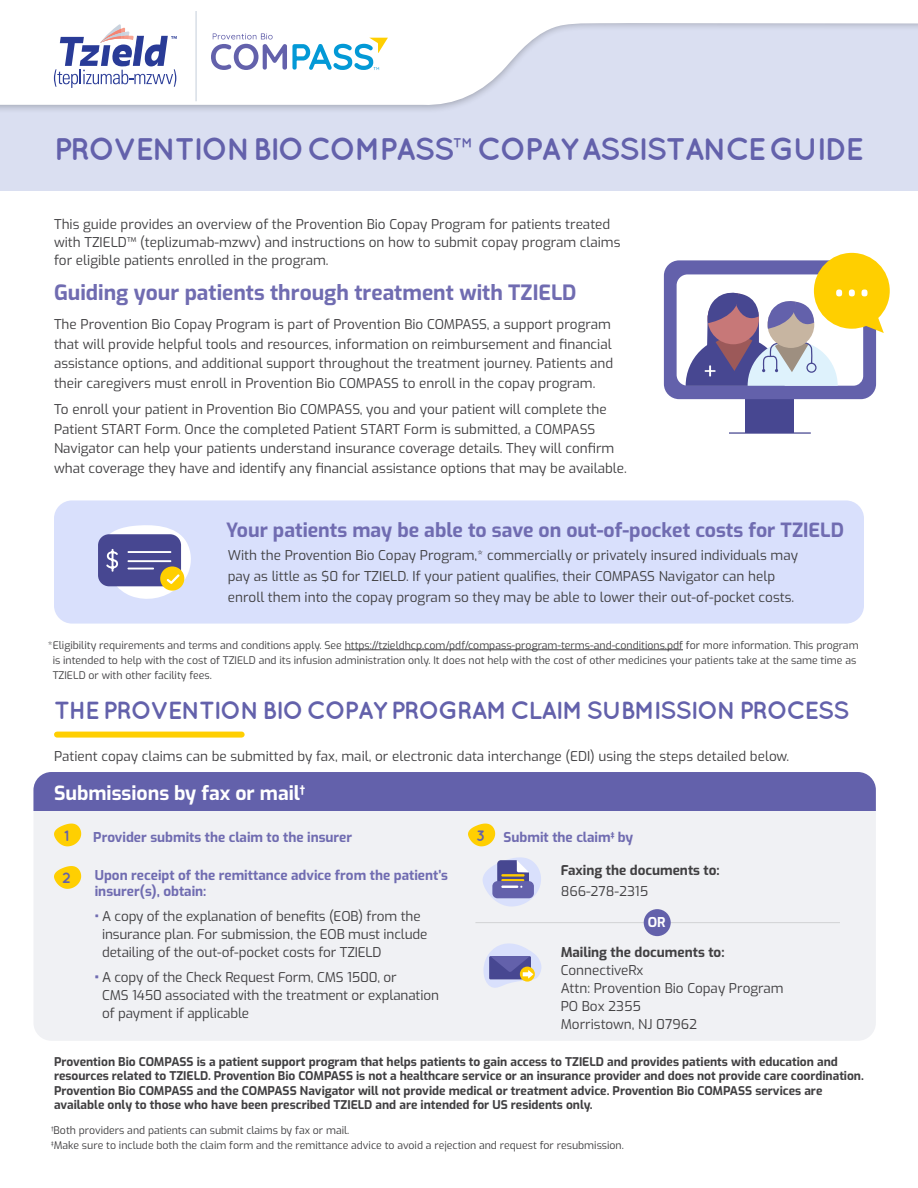
<style>
.page{position:relative;width:918px;height:1188px;background:#fff}
.page>*{position:absolute;margin:0;border:0;box-sizing:border-box;transform-origin:0 0}
.t1{font:700 31.2px "Quicksand";letter-spacing:-.05em;color:#6361ab}
.t2{font:700 24.75px "Quicksand";letter-spacing:-.05em;color:#6361ab}
.t3{font:700 21px "Exo";color:#706cb1}
.t4{font:700 19.5px "Exo";color:#706cb1}
.t5{font:700 19.5px "Exo";color:#fff}
.t6{font:700 15px "Quicksand";color:#6361ab}
.t7{font:13.5px/18px "Exo";color:#414042}
.t8{font:700 13.5px/16.2px "Exo";color:#706cb1}
.t9{font:700 13.5px "Exo";color:#414042}
.t10{font:700 13.5px "Exo";color:#fff}
.t11{font:700 12px/14.4px "Exo";color:#414042}
.t12{font:10.5px/15px "Exo";color:#414042}
.s1{font-weight:800;color:#706cb1}
.s2{font-weight:900;color:#706cb1}
</style>
<div class="page">
<div style="left:0;top:0;width:918px;height:191px;background:#dadff1"></div>
<div style="left:0;top:0;width:918px;height:113px;background:#000;opacity:.3"></div>
<svg style="left:3px;top:3px;width:912px;height:103px;fill:#fff"></svg>
<svg style="left:54px;top:24px;width:123px;height:64px;background:#c5c8e0"></svg>
<svg style="left:211px;top:33px;width:177px;height:37px;background:#c2d8e8"></svg>
<hr style="left:196px;top:11px;width:1px;height:90px;background:#c4ceda">
<div style="left:33px;top:772px;width:843px;height:269px;background:#f0f1f4;border-radius:18px"></div>
<div style="left:33px;top:772px;width:843px;height:38px;background:#6361ab"></div>
<div style="left:54px;top:500px;width:810px;height:124px;background:#d9e0fc;border-radius:18px"></div>
<div style="left:98px;top:534px;width:83px;height:52px;background:#474791;border-radius:11px"></div>
<svg style="left:101px;top:525px;width:90px;height:74px"></svg>
<hr style="left:128px;top:551px;width:43px;height:2px;background:#fff">
<hr style="left:128px;top:560px;width:43px;height:2px;background:#fff">
<hr style="left:128px;top:568px;width:26px;height:2px;background:#fff">
<div style="left:57px;top:732px;width:185px;height:6px;background:#ffcf01"></div>
<svg style="left:54px;top:824px;width:27px;height:22px"></svg>
<svg style="left:483px;top:857px;width:58px;height:50px"></svg>
<svg style="left:483px;top:943px;width:59px;height:45px"></svg>
<hr style="left:475px;top:922px;width:365px;height:1px;background:#d1d3d4">
<div style="left:644px;top:909px;width:27px;height:27px;background:#6361ab;border-radius:50%"></div>
<svg style="left:468px;top:824px;width:27px;height:22px"></svg>
<svg style="left:54px;top:866px;width:27px;height:23px"></svg>
<hr style="left:345px;top:650px;width:338px;height:1px;background:#414042">
<div style="left:746px;top:390px;width:48px;height:43px;background:#474791"></div>
<div style="left:664px;top:260px;width:212px;height:139px;background:#6361ab;border-radius:15px"></div>
<div style="left:677px;top:274px;width:186px;height:112px;background:#fff;border-radius:10px"></div>
<hr style="left:729px;top:432px;width:82px;height:2px;background:#474791">
<svg style="left:686px;top:253px;width:204px;height:133px"></svg>
<h1 class="t1" style="left:54px;top:130px;width:812px">PROVENTION BIO COMPASS™ COPAY ASSISTANCE GUIDE</h1>
<p class="t7" style="left:54px;top:215px;width:568px">This guide provides an overview of the Provention Bio Copay Program for patients treated with TZIELD™ (teplizumab-mzwv) and instructions on how to submit copay program claims for eligible patients enrolled in the program.</p>
<h3 class="t3" style="left:54px;top:277px;width:524px">Guiding your patients through treatment with TZIELD</h3>
<p class="t7" style="left:54px;top:314px;width:561px;line-height:19.5px">The Provention Bio Copay Program is part of Provention Bio COMPASS, a support program that will provide helpful tools and resources, information on reimbursement and financial assistance options, and additional support throughout the treatment journey. Patients and their caregivers must enroll in Provention Bio COMPASS to enroll in the copay program.</p>
<p class="t7" style="left:54px;top:399px;width:574px;line-height:19.5px">To enroll your patient in Provention Bio COMPASS, you and your patient will complete the Patient START Form. Once the completed Patient START Form is submitted, a COMPASS Navigator can help your patients understand insurance coverage details. They will confirm what coverage they have and identify any financial assistance options that may be available.</p>
<h3 class="t4" style="left:226px;top:516px;width:619px">Your patients may be able to save on out-of-pocket costs for TZIELD</h3>
<p class="t7" style="left:228px;top:544px;width:572px;line-height:21px">With the Provention Bio Copay Program,* commercially or privately insured individuals may pay as little as $0 for TZIELD. If your patient qualifies, their COMPASS Navigator can help enroll them into the copay program so they may be able to lower their out-of-pocket costs.</p>
<p class="t12" style="left:53px;top:637px;width:807px;text-indent:-5px">*Eligibility requirements and terms and conditions apply. See https://tzieldhcp.com/pdf/compass-program-terms-and-conditions.pdf for more information. This program is intended to help with the cost of TZIELD and its infusion administration only. It does not help with the cost of other medicines your patients take at the same time as<br>TZIELD or with other facility fees.</p>
<h2 class="t2" style="left:54px;top:696px;width:797px">THE PROVENTION BIO COPAY PROGRAM CLAIM SUBMISSION PROCESS</h2>
<p class="t7" style="left:54px;top:746px;width:737px">Patient copay claims can be submitted by fax, mail, or electronic data interchange (EDI) using the steps detailed below.</p>
<h3 class="t5" style="left:54px;top:779px;width:253px">Submissions by fax or mail<sup>†</sup></h3>
<p class="t6" style="left:64px;top:826px;width:7px">1</p>
<p class="t8" style="left:93px;top:828px;width:260px">Provider submits the claim to the insurer</p>
<p class="t8" style="left:504px;top:828px;width:131px">Submit the claim<sup>‡</sup> by</p>
<p class="t9" style="left:561px;top:860px;width:160px">Faxing the documents to:</p>
<p class="t7" style="left:561px;top:881px;width:89px">866-278-2315</p>
<p class="t6" style="left:476px;top:826px;width:11px">3</p>
<p class="t8" style="left:95px;top:866px;width:355px">Upon receipt of the remittance advice from the patient’s insurer(s), obtain:</p>
<p class="t7" style="left:102px;top:906px;width:327px;text-indent:-7px"><span class="s1">•</span> A copy of the explanation of benefits (EOB) from the insurance plan. For submission, the EOB must include detailing of the out-of-pocket costs for TZIELD</p>
<p class="t7" style="left:102px;top:967px;width:338px;text-indent:-7px"><span class="s2">•</span> A copy of the Check Request Form, CMS 1500, or<br>CMS 1450 associated with the treatment or explanation of payment if applicable</p>
<p class="t6" style="left:62px;top:869px;width:10px">2</p>
<p class="t10" style="left:648px;top:913px;width:19px">OR</p>
<p class="t9" style="left:561px;top:942px;width:165px">Mailing the documents to:</p>
<p class="t7" style="left:561px;top:960px;width:224px">ConnectiveRx<br>Attn: Provention Bio Copay Program<br>PO Box 2355<br>Morristown, NJ 07962</p>
<p class="t11" style="left:54px;top:1054px;width:811px">Provention Bio COMPASS is a patient support program that helps patients to gain access to TZIELD and provides patients with education and resources related to TZIELD. Provention Bio COMPASS is not a healthcare service or an insurance provider and does not provide care coordination.<br>Provention Bio COMPASS and the COMPASS Navigator will not provide medical or treatment advice. Provention Bio COMPASS services are available only to those who have been prescribed TZIELD and are intended for US residents only.</p>
<p class="t12" style="left:51px;top:1123px;width:574px"><sup>†</sup>Both providers and patients can submit claims by fax or mail.<br><sup>‡</sup>Make sure to include both the claim form and the remittance advice to avoid a rejection and request for resubmission.</p>
</div>
